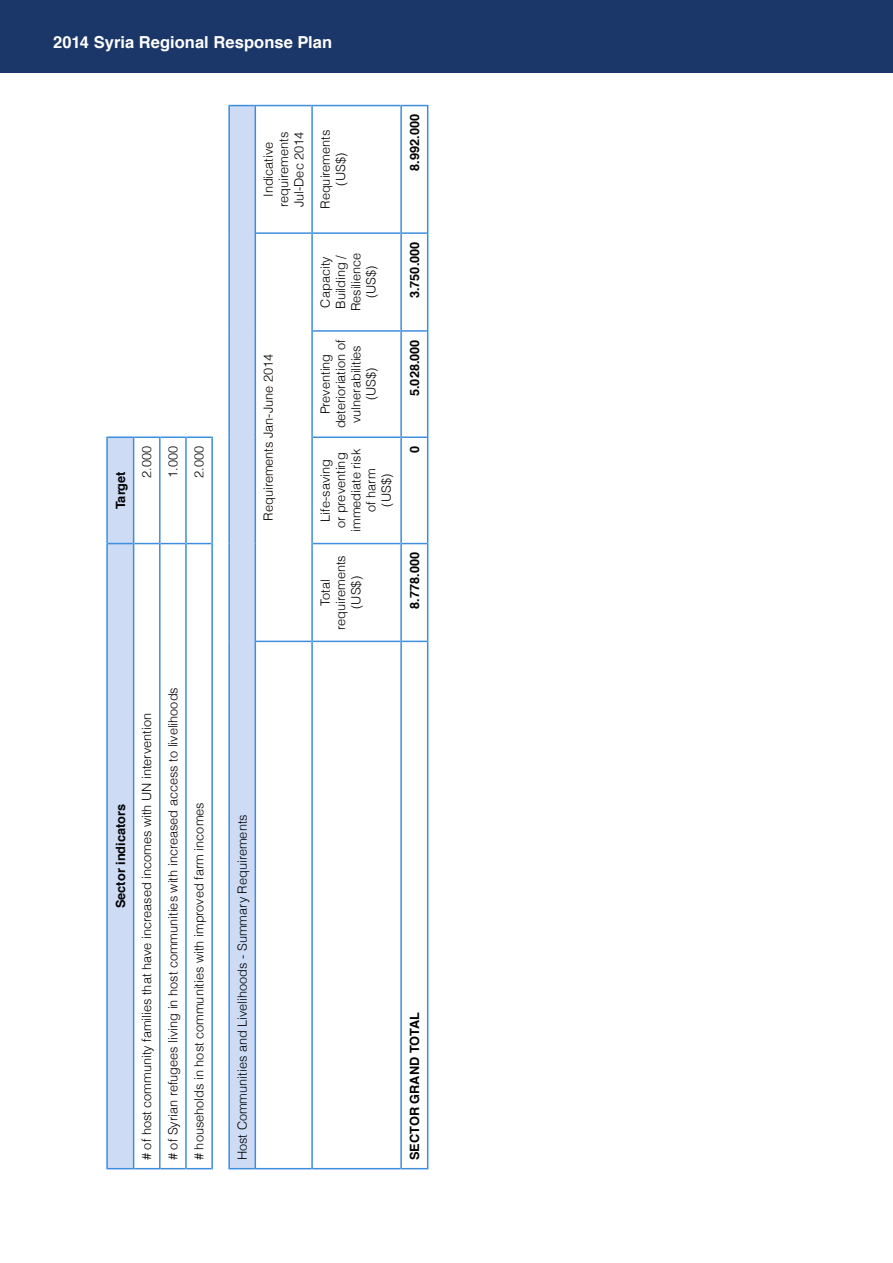
<style>
.page{position:relative;width:893px;height:1263px;background:#fff}
.page>*{position:absolute;margin:0;border:0;box-sizing:border-box;transform-origin:0 0}
.t1{font:700 16.5px "Helvetica";color:#fff}
.t2{font:300 12.75px/15.3px "Helvetica";color:#000;text-align:center}
.t3{font:700 12.75px "Helvetica";color:#000}
</style>
<div class="page">
<div style="left:0;top:0;width:893px;height:72px;background:#1b3668"></div>
<hr style="left:106px;top:544px;width:2px;height:625px;background:#3e8ede">
<hr style="left:106px;top:436px;width:2px;height:108px;background:#3e8ede">
<hr style="left:108px;top:436px;width:25px;height:2px;background:#3e8ede">
<hr style="left:133px;top:436px;width:1px;height:108px;background:#3e8ede">
<hr style="left:134px;top:436px;width:25px;height:2px;background:#3e8ede">
<hr style="left:159px;top:436px;width:2px;height:108px;background:#3e8ede">
<hr style="left:161px;top:436px;width:24px;height:2px;background:#3e8ede">
<hr style="left:185px;top:436px;width:2px;height:108px;background:#3e8ede">
<svg style="left:107px;top:437px;width:104px;height:732px"></svg>
<hr style="left:187px;top:436px;width:24px;height:2px;background:#3e8ede">
<hr style="left:211px;top:544px;width:2px;height:625px;background:#3e8ede">
<hr style="left:211px;top:436px;width:2px;height:108px;background:#3e8ede">
<div style="left:229px;top:106px;width:26px;height:1063px;background:#cddbf5"></div>
<hr style="left:228px;top:641px;width:2px;height:528px;background:#3e8ede">
<svg style="left:230px;top:1168px;width:25px;height:1px"></svg>
<hr style="left:228px;top:544px;width:2px;height:97px;background:#3e8ede">
<hr style="left:228px;top:437px;width:2px;height:107px;background:#3e8ede">
<hr style="left:228px;top:331px;width:2px;height:106px;background:#3e8ede">
<hr style="left:228px;top:233px;width:2px;height:98px;background:#3e8ede">
<hr style="left:228px;top:105px;width:2px;height:128px;background:#3e8ede">
<svg style="left:230px;top:105px;width:25px;height:1px"></svg>
<hr style="left:255px;top:641px;width:1px;height:528px;background:#3e8ede">
<hr style="left:256px;top:1168px;width:55px;height:1px;background:#3e8ede">
<hr style="left:255px;top:544px;width:1px;height:97px;background:#3e8ede">
<hr style="left:256px;top:641px;width:55px;height:1px;background:#3e8ede">
<hr style="left:255px;top:437px;width:1px;height:107px;background:#3e8ede">
<hr style="left:255px;top:331px;width:1px;height:106px;background:#3e8ede">
<hr style="left:255px;top:233px;width:1px;height:98px;background:#3e8ede">
<hr style="left:255px;top:105px;width:1px;height:128px;background:#3e8ede">
<hr style="left:256px;top:232px;width:55px;height:2px;background:#3e8ede">
<hr style="left:256px;top:105px;width:55px;height:1px;background:#3e8ede">
<hr style="left:311px;top:641px;width:2px;height:528px;background:#3e8ede">
<hr style="left:313px;top:1168px;width:87px;height:1px;background:#3e8ede">
<hr style="left:311px;top:544px;width:2px;height:97px;background:#3e8ede">
<hr style="left:313px;top:641px;width:87px;height:1px;background:#3e8ede">
<hr style="left:311px;top:437px;width:2px;height:107px;background:#3e8ede">
<hr style="left:313px;top:543px;width:87px;height:1px;background:#3e8ede">
<hr style="left:311px;top:331px;width:2px;height:106px;background:#3e8ede">
<hr style="left:313px;top:436px;width:87px;height:2px;background:#3e8ede">
<hr style="left:311px;top:233px;width:2px;height:98px;background:#3e8ede">
<hr style="left:313px;top:330px;width:87px;height:2px;background:#3e8ede">
<hr style="left:311px;top:105px;width:2px;height:128px;background:#3e8ede">
<hr style="left:313px;top:232px;width:87px;height:2px;background:#3e8ede">
<hr style="left:313px;top:105px;width:87px;height:1px;background:#3e8ede">
<hr style="left:400px;top:641px;width:2px;height:528px;background:#3e8ede">
<svg style="left:402px;top:1168px;width:25px;height:1px"></svg>
<hr style="left:400px;top:544px;width:2px;height:97px;background:#3e8ede">
<svg style="left:402px;top:641px;width:25px;height:1px"></svg>
<hr style="left:400px;top:437px;width:2px;height:107px;background:#3e8ede">
<svg style="left:402px;top:543px;width:25px;height:1px"></svg>
<hr style="left:400px;top:331px;width:2px;height:106px;background:#3e8ede">
<hr style="left:402px;top:436px;width:25px;height:2px;background:#3e8ede">
<hr style="left:400px;top:233px;width:2px;height:98px;background:#3e8ede">
<hr style="left:402px;top:330px;width:25px;height:2px;background:#3e8ede">
<hr style="left:400px;top:105px;width:2px;height:128px;background:#3e8ede">
<hr style="left:402px;top:232px;width:25px;height:2px;background:#3e8ede">
<svg style="left:402px;top:105px;width:25px;height:1px"></svg>
<hr style="left:427px;top:641px;width:1px;height:528px;background:#3e8ede">
<hr style="left:427px;top:544px;width:1px;height:97px;background:#3e8ede">
<hr style="left:427px;top:437px;width:1px;height:107px;background:#3e8ede">
<hr style="left:427px;top:331px;width:1px;height:106px;background:#3e8ede">
<hr style="left:427px;top:233px;width:1px;height:98px;background:#3e8ede">
<hr style="left:427px;top:105px;width:1px;height:128px;background:#3e8ede">
<p class="t1" style="left:53px;top:29px;width:280px">2014 Syria Regional Response Plan</p>
<p class="t3" style="left:110px;top:509px;width:40px;rotate:-90deg">Target</p>
<p class="t2" style="left:139px;top:478px;width:33px;rotate:-90deg">2.000</p>
<p class="t2" style="left:165px;top:478px;width:33px;rotate:-90deg">1.000</p>
<p class="t2" style="left:191px;top:478px;width:33px;rotate:-90deg">2.000</p>
<p class="t3" style="left:110px;top:908px;width:106px;rotate:-90deg">Sector indicators</p>
<p class="t2" style="left:139px;top:1160px;width:448px;rotate:-90deg"># of host community families that have increased incomes with UN intervention</p>
<p class="t2" style="left:165px;top:1160px;width:474px;rotate:-90deg"># of Syrian refugees living in host communities with increased access to livelihoods</p>
<p class="t2" style="left:191px;top:1160px;width:359px;rotate:-90deg"># households in host communities with improved farm incomes</p>
<p class="t2" style="left:261px;top:207px;width:77px;rotate:-90deg">Indicative requirements<br>Jul-Dec 2014</p>
<p class="t2" style="left:317px;top:209px;width:81px;rotate:-90deg">Requirements (US$)</p>
<p class="t2" style="left:261px;top:521px;width:169px;rotate:-90deg">Requirements Jan-June 2014</p>
<p class="t2" style="left:317px;top:311px;width:60px;rotate:-90deg">Capacity<br>Building /<br>Resilience (US$)</p>
<p class="t2" style="left:317px;top:428px;width:90px;rotate:-90deg">Preventing deterioriation of vulnerabilities (US$)</p>
<p class="t2" style="left:317px;top:532px;width:84px;rotate:-90deg">Life-saving<br>or preventing immediate risk of harm<br>(US$)</p>
<p class="t2" style="left:317px;top:630px;width:76px;rotate:-90deg">Total requirements (US$)</p>
<p class="t3" style="left:404px;top:171px;width:58px;rotate:-90deg">8.992.000</p>
<p class="t3" style="left:404px;top:298px;width:58px;rotate:-90deg">3.750.000</p>
<p class="t3" style="left:404px;top:396px;width:58px;rotate:-90deg">5.028.000</p>
<p class="t3" style="left:404px;top:453px;width:9px;rotate:-90deg">0</p>
<p class="t3" style="left:404px;top:609px;width:58px;rotate:-90deg">8.778.000</p>
<p class="t2" style="left:234px;top:1160px;width:347px;rotate:-90deg">Host Communities and Livelihoods - Summary Requirements</p>
<p class="t3" style="left:404px;top:1160px;width:150px;rotate:-90deg">SECTOR GRAND TOTAL</p>
</div>
